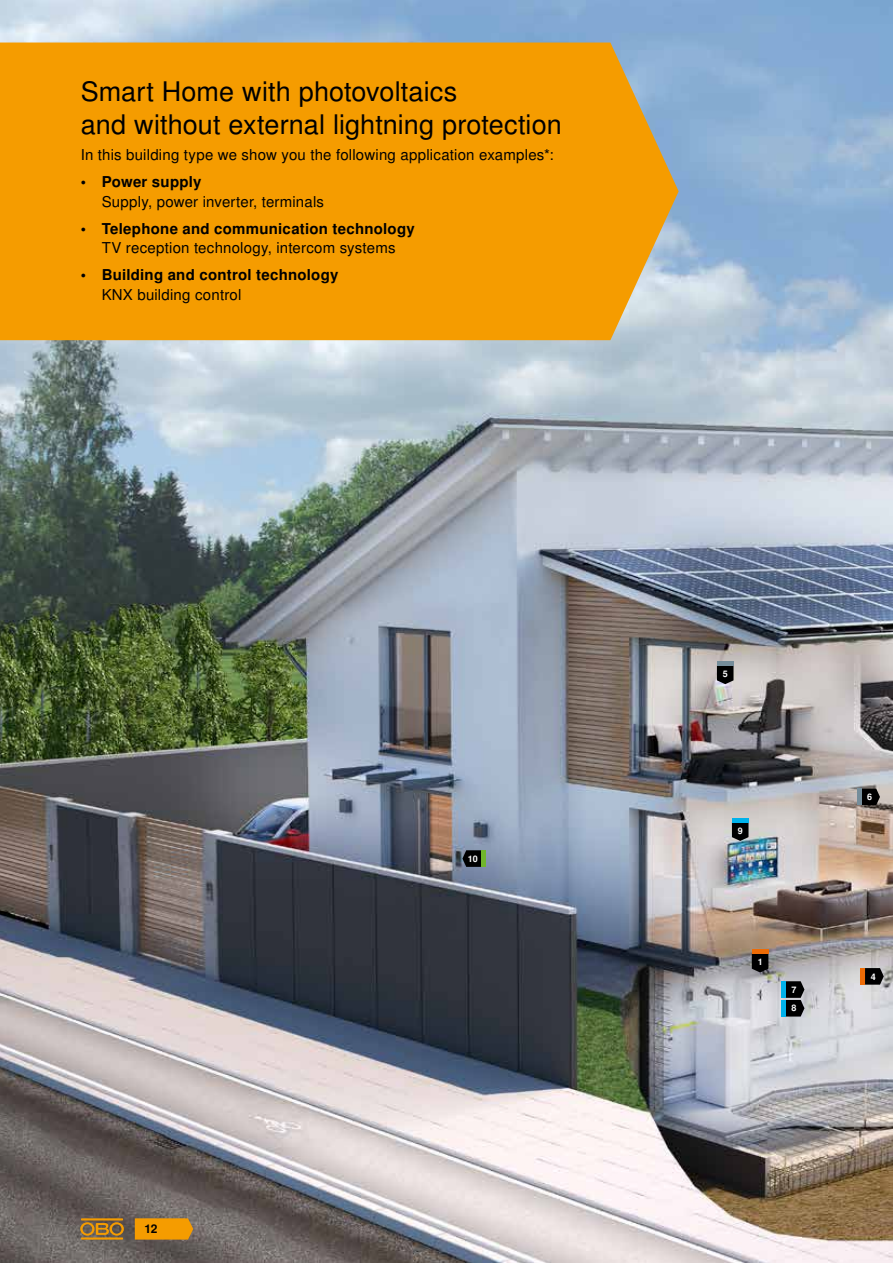
<style>
.page{position:relative;width:893px;height:1263px;background:#fff}
.page>*{position:absolute;margin:0;border:0;box-sizing:border-box;transform-origin:0 0}
.t1{font:27px/32.4px "Nimbus San LOT";letter-spacing:.005em;color:#000}
.t2{font:15px "Nimbus San LOT";letter-spacing:.015em;color:#000}
.t3{font:700 15px "Nimbus San LOT";letter-spacing:.015em;color:#000}
.t4{font:700 12px "Nimbus San LOT";color:#000}
.t5{font:700 9px/18.8px "Nimbus San LOT";color:#fff}
</style>
<div class="page">
<img style="left:0;top:0;width:893px;height:1263px">
<div style="left:0;top:43px;width:679px;height:297px;background:#f59c00"></div>
<svg style="left:717px;top:665px;width:16px;height:19px"></svg>
<hr style="left:717px;top:661px;width:16px;height:4px;background:#758d9a">
<svg style="left:861px;top:789px;width:19px;height:16px"></svg>
<hr style="left:857px;top:789px;width:4px;height:16px;background:#758d9a">
<svg style="left:732px;top:822px;width:16px;height:19px"></svg>
<hr style="left:732px;top:818px;width:16px;height:4px;background:#00b2eb">
<svg style="left:752px;top:954px;width:16px;height:18px"></svg>
<div style="left:752px;top:949px;width:16px;height:5px;background:#ed6b06"></div>
<svg style="left:865px;top:968px;width:19px;height:17px"></svg>
<hr style="left:861px;top:968px;width:4px;height:17px;background:#ed6b06">
<hr style="left:782px;top:981px;width:4px;height:17px;background:#00b2eb">
<svg style="left:786px;top:981px;width:18px;height:35px"></svg>
<hr style="left:782px;top:1000px;width:4px;height:16px;background:#00b2eb">
<svg style="left:462px;top:850px;width:19px;height:17px"></svg>
<hr style="left:481px;top:850px;width:4px;height:17px;background:#70b62c">
<svg style="left:135px;top:1218px;width:58px;height:21px"></svg>
<hr style="left:81px;top:1237px;width:42px;height:2px;background:#f59c00">
<svg style="left:80px;top:1222px;width:44px;height:13px"></svg>
<hr style="left:81px;top:1218px;width:42px;height:2px;background:#f59c00">
<h1 class="t1" style="left:81px;top:76px;width:482px">Smart Home with photovoltaics<br>and without external lightning protection</h1>
<p class="t2" style="left:81px;top:146px;width:474px">In this building type we show you the following application examples*:</p>
<p class="t3" style="left:81px;top:173px;width:122px">• Power supply</p>
<p class="t2" style="left:102px;top:192px;width:224px">Supply, power inverter, terminals</p>
<p class="t3" style="left:81px;top:220px;width:336px">• Telephone and communication technology</p>
<p class="t2" style="left:102px;top:239px;width:295px">TV reception technology, intercom systems</p>
<p class="t3" style="left:81px;top:266px;width:259px">• Building and control technology</p>
<p class="t2" style="left:102px;top:285px;width:141px">KNX building control</p>
<p class="t4" style="left:145px;top:1222px;width:14px">12</p>
<p class="t5" style="left:468px;top:850px;width:11px">10</p>
<p class="t5" style="left:723px;top:665px;width:7px">5</p>
<p class="t5" style="left:738px;top:822px;width:7px">9</p>
<p class="t5" style="left:758px;top:953px;width:7px">1</p>
<p class="t5" style="left:791px;top:980px;width:7px">7<br>8</p>
<p class="t5" style="left:867px;top:788px;width:7px">6</p>
<p class="t5" style="left:871px;top:967px;width:7px">4</p>
</div>
